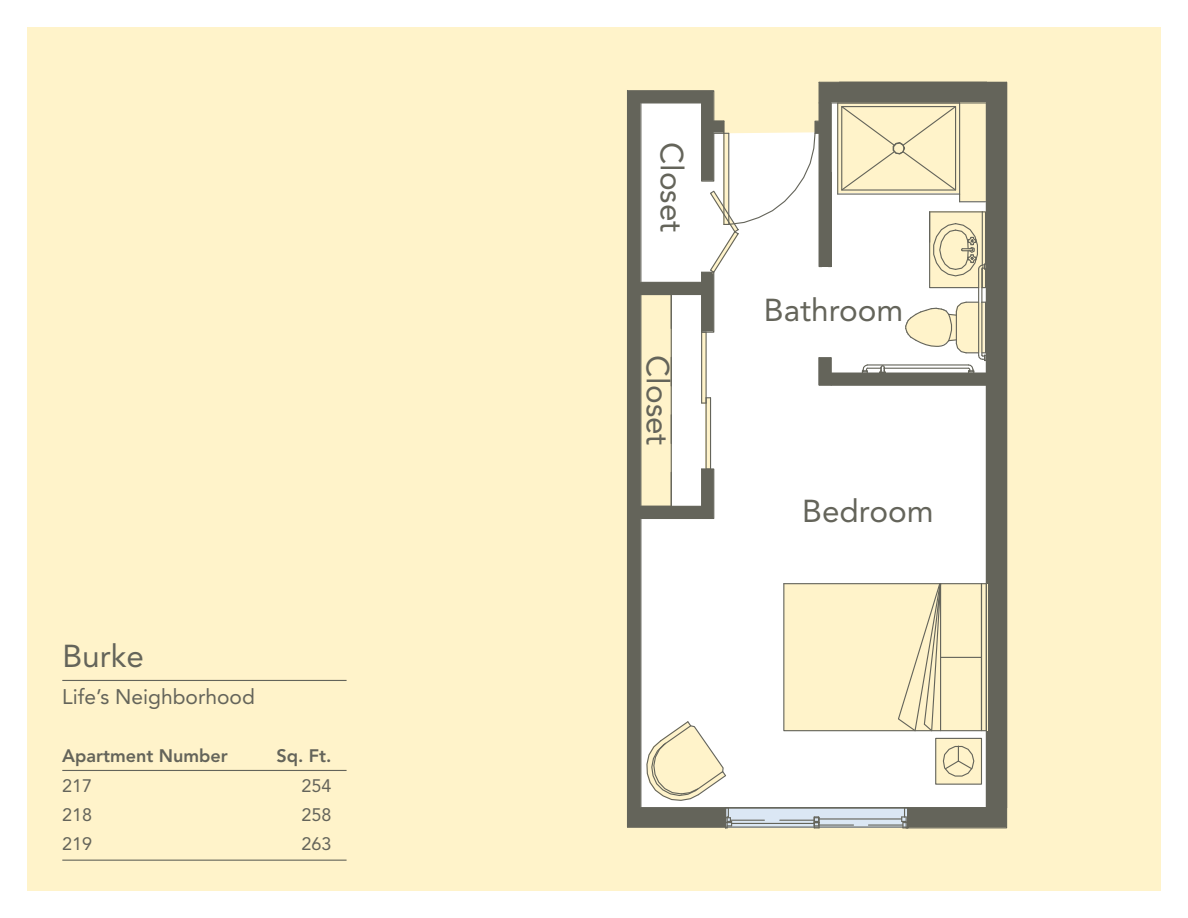
<style>
.page{position:relative;width:1188px;height:918px;background:#fff}
.page>*{position:absolute;margin:0;border:0;box-sizing:border-box;transform-origin:0 0}
.t1{font:31.5px "Avenir";color:#64645a}
.t2{font:21px "Avenir";color:#64645a}
.t3{font:800 18px "Avenir";color:#64645a}
.t4{font:18px "Avenir";color:#64645a}
</style>
<div class="page">
<div style="left:27px;top:27px;width:1134px;height:864px;background:#fff3ca"></div>
<svg style="left:627px;top:81px;width:381px;height:748px"></svg>
<div style="left:819px;top:173px;width:12px;height:94px;background:#64645a"></div>
<hr style="left:62px;top:860px;width:285px;height:1px;background:#64645a">
<hr style="left:62px;top:680px;width:285px;height:1px;background:#64645a">
<hr style="left:62px;top:770px;width:285px;height:1px;background:#64645a">
<p class="t1" style="left:62px;top:638px;width:83px">Burke</p>
<p class="t2" style="left:62px;top:685px;width:194px">Life’s Neighborhood</p>
<p class="t3" style="left:62px;top:746px;width:167px">Apartment Number</p>
<p class="t3" style="left:277px;top:746px;width:56px">Sq. Ft.</p>
<p class="t4" style="left:62px;top:775px;width:32px">217</p>
<p class="t4" style="left:302px;top:775px;width:32px">254</p>
<p class="t4" style="left:62px;top:804px;width:32px">218</p>
<p class="t4" style="left:302px;top:804px;width:32px">258</p>
<p class="t4" style="left:62px;top:833px;width:32px">219</p>
<p class="t4" style="left:302px;top:833px;width:32px">263</p>
<p class="t1" style="left:690px;top:142px;width:92px;rotate:90deg">Closet</p>
<p class="t1" style="left:676px;top:355px;width:92px;rotate:90deg">Closet</p>
<p class="t1" style="left:764px;top:291px;width:141px">Bathroom</p>
<p class="t1" style="left:802px;top:493px;width:133px">Bedroom</p>
</div>
